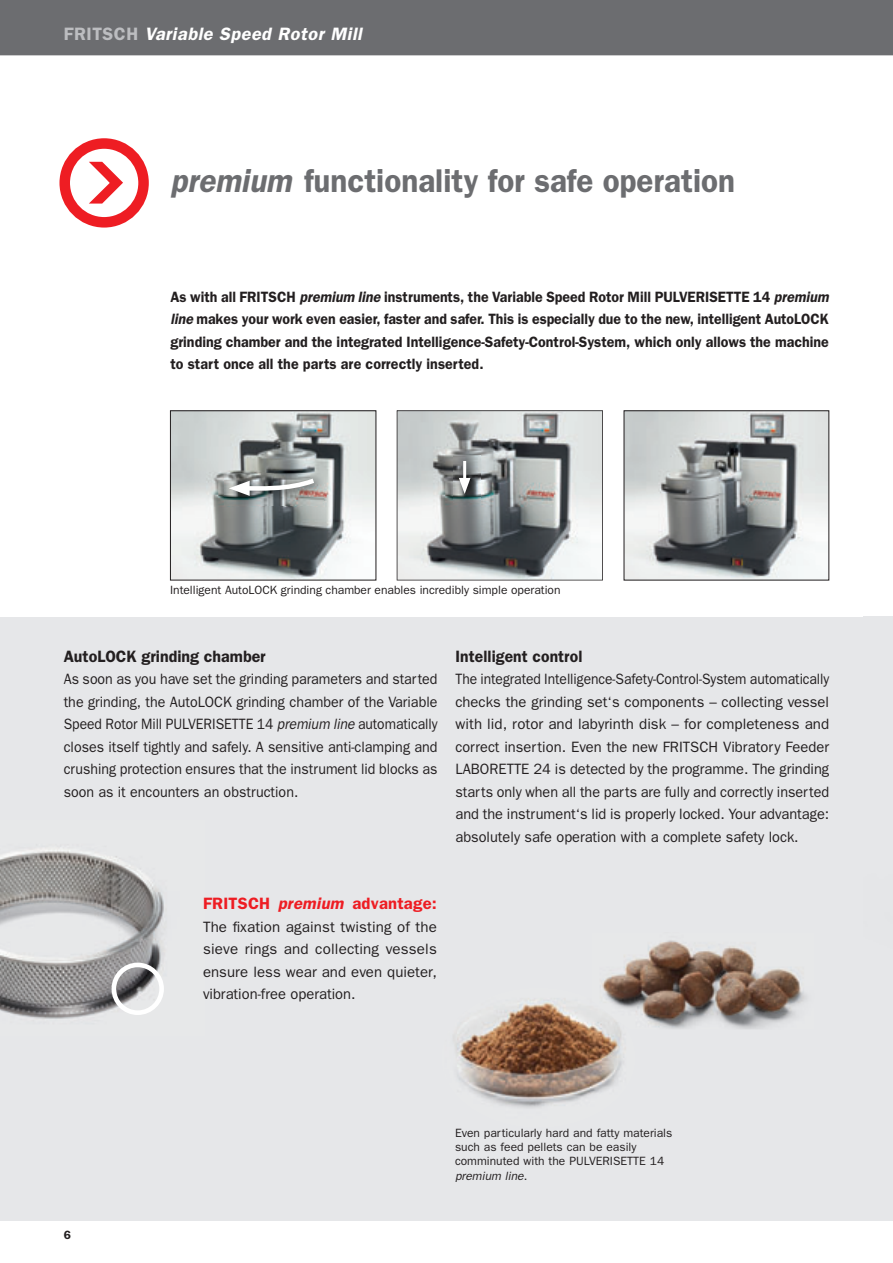
<style>
.page{position:relative;width:893px;height:1263px;background:#fff}
.page>*{position:absolute;margin:0;border:0;box-sizing:border-box;transform-origin:0 0}
.t1{font:600 33px "Franklin Gothic";color:#6c6d70;scale:.95 1}
.t2{font:italic 600 18px "Franklin Gothic";letter-spacing:.03em;color:#fff}
.t3{font:600 16.5px "Franklin Gothic";letter-spacing:.015em;color:#ee1d23}
.t4{font:600 16.5px "Franklin Gothic";color:#231f20}
.t5{font:600 16.5px "Franklin Gothic";color:#231f20;scale:.95 1}
.t6{font:15px/22.5px "Franklin Gothic";color:#231f20;text-align:justify;scale:.92 1}
.t7{font:600 15px/22.5px "Franklin Gothic";color:#231f20;text-align:justify;scale:.95 1}
.t8{font:15px/22.5px "Franklin Gothic";color:#231f20;text-align:justify;scale:.94 1}
.t9{font:15px/22.5px "Franklin Gothic";color:#231f20;text-align:justify}
.t10{font:12px/14.4px "Franklin Gothic";color:#231f20}
.t11{font:600 12px "Franklin Gothic";color:#231f20}
.s1{font-style:normal;color:#bcbdc0}
.s2{font-style:italic}
</style>
<div class="page">
<div style="left:0;top:617px;width:893px;height:603px;background:#e6e7e9"></div>
<div style="left:0;top:0;width:893px;height:55px;background:#6c6d70"></div>
<img style="left:0;top:849px;width:164px;height:170px">
<div style="left:112px;top:963px;width:52px;height:52px;border:5px solid #fff;border-radius:50%"></div>
<img style="left:172px;top:412px;width:202px;height:166px">
<div style="left:170px;top:410px;width:206px;height:170px;border:1px solid #231f20"></div>
<img style="left:626px;top:412px;width:201px;height:166px">
<img style="left:224px;top:473px;width:100px;height:32px">
<svg style="left:229px;top:475px;width:90px;height:21px"></svg>
<svg style="left:397px;top:410px;width:206px;height:170px;background:#a9adad"></svg>
<img style="left:441px;top:988px;width:194px;height:140px;border-radius:50%">
<img style="left:591px;top:940px;width:215px;height:90px">
<div style="left:59px;top:138px;width:90px;height:90px;border:10px solid #ee1d23;border-radius:50%"></div>
<svg style="left:89px;top:162px;width:34px;height:42px"></svg>
<p class="t2" style="left:64px;top:28px;width:300px"><span class="s1">FRITSCH</span> Variable Speed Rotor Mill</p>
<h1 class="t1" style="left:170px;top:169px;width:596px"><span class="s2">premium</span> functionality for safe operation</h1>
<p class="t7" style="left:170px;top:286px;width:694px">As with all FRITSCH <span class="s2">premium line</span> instruments, the Variable Speed Rotor Mill PULVERISETTE 14 <span class="s2">premium line</span> makes your work even easier, faster and safer. This is especially due to the new, intelligent AutoLOCK grinding chamber and the integrated Intelligence-Safety-Control-System, which only allows the machine to start once all the parts are correctly inserted.</p>
<p class="t10" style="left:170px;top:584px;width:392px">Intelligent AutoLOCK grinding chamber enables incredibly simple operation</p>
<p class="t4" style="left:64px;top:650px;width:203px">AutoLOCK grinding chamber</p>
<p class="t8" style="left:64px;top:669px;width:399px">As soon as you have set the grinding parameters and started the grinding, the AutoLOCK grinding chamber of the Variable Speed Rotor Mill PULVERISETTE 14 <span class="s2">premium line</span> automatically closes itself tightly and safely. A sensitive anti-clamping and crushing protection ensures that the instrument lid blocks as soon as it encounters an obstruction.</p>
<p class="t5" style="left:455px;top:650px;width:135px">Intelligent control</p>
<p class="t6" style="left:455px;top:669px;width:408px">The integrated Intelligence-Safety-Control-System automatically checks the grinding set‘s components – collecting vessel with lid, rotor and labyrinth disk – for completeness and correct insertion. Even the new FRITSCH Vibratory Feeder LABORETTE 24 is detected by the programme. The grinding starts only when all the parts are fully and correctly inserted and the instrument‘s lid is properly locked. Your advantage: absolutely safe operation with a complete safety lock.</p>
<p class="t3" style="left:203px;top:898px;width:235px">FRITSCH <span class="s2">premium</span> advantage:</p>
<p class="t9" style="left:203px;top:916px;width:235px">The fixation against twisting of the sieve rings and collecting vessels ensure less wear and even quieter, vibration-free operation.</p>
<p class="t11" style="left:64px;top:1230px;width:9px">6</p>
<p class="t10" style="left:455px;top:1126px;width:219px">Even particularly hard and fatty materials such as feed pellets can be easily comminuted with the PULVERISETTE 14 <span class="s2">premium line</span>.</p>
</div>
